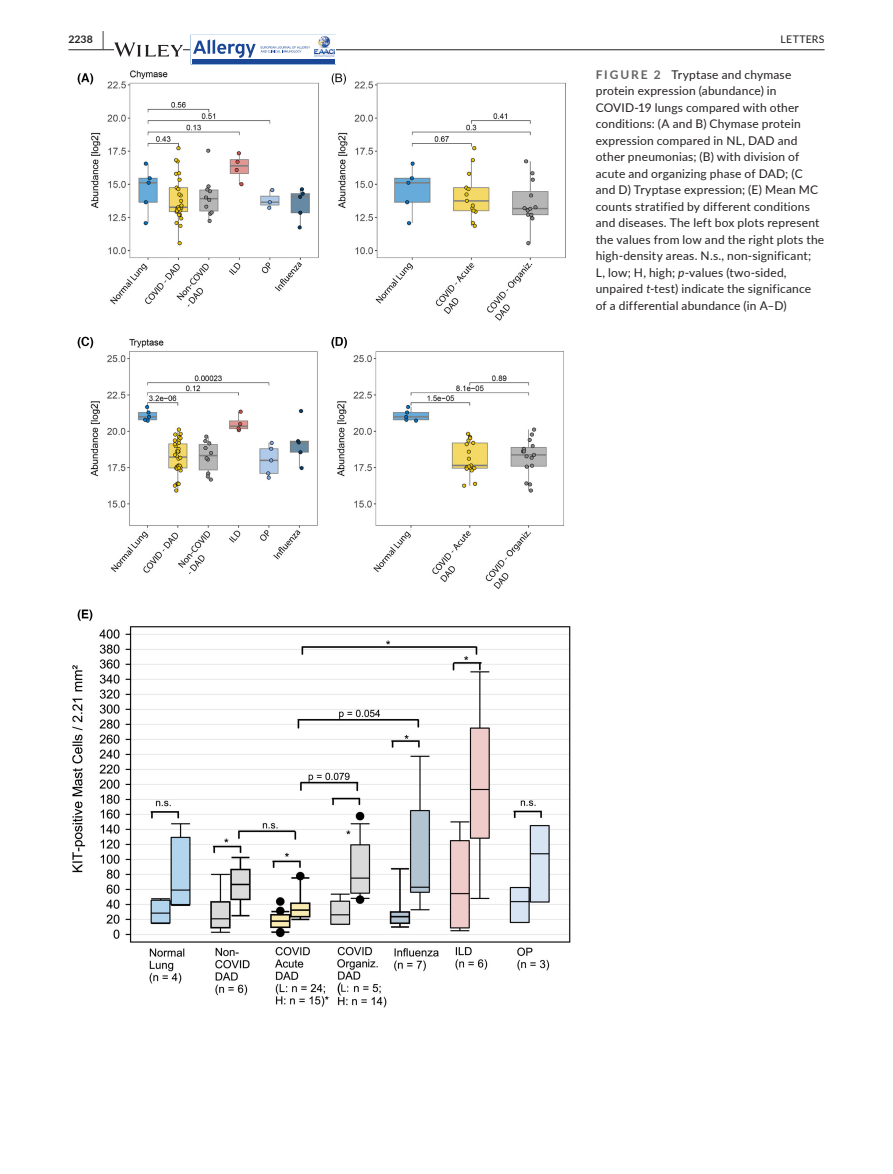
<style>
.page{position:relative;width:893px;height:1174px;background:#fff}
.page>*{position:absolute;margin:0;border:0;box-sizing:border-box;transform-origin:0 0}
.t1{font:12px/16.5px "Lato";letter-spacing:.015em;color:#231f20}
.t2{font:10.5px "Lato";letter-spacing:.02em;color:#231f20}
.t3{font:700 10.5px "Lato";color:#231f20}
.s1{font-size:19.5px}
.s2{font-weight:700;color:#636366}
.s3{font-style:italic}
</style>
<div class="page">
<hr style="left:68px;top:49px;width:756px;height:1px;background:#231f20">
<svg style="left:114px;top:42px;width:69px;height:15px"></svg>
<svg style="left:191px;top:39px;width:145px;height:26px"></svg>
<div style="left:192px;top:59px;width:142px;height:5px;background:#1b4896"></div>
<img style="left:313px;top:36px;width:22px;height:22px">
<img style="left:73px;top:70px;width:497px;height:938px">
<p class="t3" style="left:68px;top:31px;width:37px">2238 <span class="s1">|</span></p>
<p class="t2" style="left:781px;top:31px;width:45px">LETTERS</p>
<p class="t1" style="left:596px;top:66px;width:230px"><span class="s2">FIGURE 2</span> Tryptase and chymase protein expression (abundance) in COVID-19 lungs compared with other conditions: (A and B) Chymase protein expression compared in NL, DAD and other pneumonias; (B) with division of acute and organizing phase of DAD; (C and D) Tryptase expression; (E) Mean MC counts stratified by different conditions and diseases. The left box plots represent the values from low and the right plots the high-density areas. N.s., non-significant;<br>L, low; H, high; <span class="s3">p</span>-values (two-sided, unpaired <span class="s3">t</span>-test) indicate the significance of a differential abundance (in A–D)</p>
</div>
